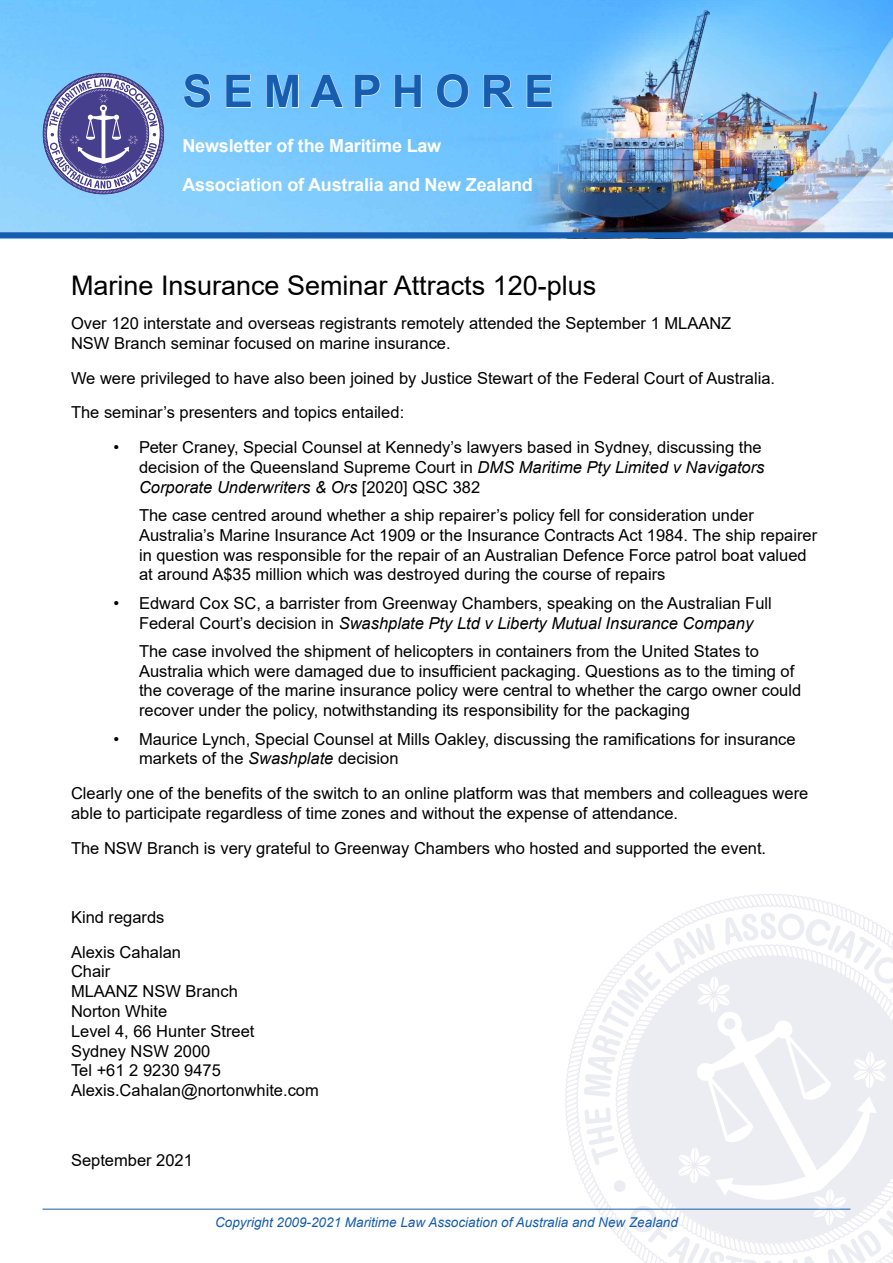
<style>
.page{position:relative;width:893px;height:1263px;background:#fff}
.page>*{position:absolute;margin:0;border:0;box-sizing:border-box;transform-origin:0 0}
.t1{font:700 45px "Arial";color:#175daf}
.t2{font:27px "Arial";color:#000}
.t3{font:700 18px/39px "Arial";letter-spacing:-.01em;color:#fff}
.t4{font:16.5px/19.8px "Arial";color:#000}
.t5{font:italic 13.5px "Arial";color:#175daf}
.s1{font-style:italic}
</style>
<div class="page">
<svg style="left:564px;top:1015px;width:20px;height:194px"></svg>
<svg style="left:697px;top:894px;width:148px;height:14px"></svg>
<svg style="left:584px;top:912px;width:309px;height:351px"></svg>
<hr style="left:43px;top:1209px;width:807px;height:1px;background:#175daf">
<img style="left:0;top:0;width:893px;height:232px">
<svg style="left:43px;top:73px;width:121px;height:121px;background:#7b87bd"></svg>
<div style="left:0;top:232px;width:893px;height:6px;background:#175daf"></div>
<svg style="left:183px;top:74px;width:28px;height:34px"></svg>
<svg style="left:226px;top:74px;width:26px;height:34px"></svg>
<svg style="left:266px;top:74px;width:33px;height:34px"></svg>
<svg style="left:309px;top:74px;width:35px;height:34px"></svg>
<svg style="left:354px;top:74px;width:27px;height:34px"></svg>
<svg style="left:394px;top:74px;width:28px;height:34px"></svg>
<svg style="left:436px;top:74px;width:33px;height:34px"></svg>
<svg style="left:483px;top:74px;width:31px;height:34px"></svg>
<svg style="left:526px;top:74px;width:26px;height:34px"></svg>
<h1 class="t1" style="left:182px;top:60px;width:373px">S E M A P H O R E</h1>
<p class="t3" style="left:182px;top:126px;width:352px">Newsletter of the Maritime Law<br>Association of Australia and New Zealand</p>
<h2 class="t2" style="left:71px;top:266px;width:527px">Marine Insurance Seminar Attracts 120-plus</h2>
<p class="t4" style="left:71px;top:313px;width:662px">Over 120 interstate and overseas registrants remotely attended the September 1 MLAANZ<br>NSW Branch seminar focused on marine insurance.</p>
<p class="t4" style="left:71px;top:360px;width:706px;line-height:34.7px">We were privileged to have also been joined by Justice Stewart of the Federal Court of Australia.<br>The seminar’s presenters and topics entailed:</p>
<p class="t4" style="left:139px;top:437px;width:627px;text-indent:-26px">• Peter Craney, Special Counsel at Kennedy’s lawyers based in Sydney, discussing the decision of the Queensland Supreme Court in <span class="s1">DMS Maritime Pty Limited v Navigators<br>Corporate Underwriters &amp; Ors</span> [2020] QSC 382</p>
<p class="t4" style="left:139px;top:505px;width:680px">The case centred around whether a ship repairer’s policy fell for consideration under Australia’s Marine Insurance Act 1909 or the Insurance Contracts Act 1984. The ship repairer in question was responsible for the repair of an Australian Defence Force patrol boat valued at around A$35 million which was destroyed during the course of repairs</p>
<p class="t4" style="left:114px;top:593px;width:660px;text-align:center">• Edward Cox SC, a barrister from Greenway Chambers, speaking on the Australian Full<br>Federal Court’s decision in <span class="s1">Swashplate Pty Ltd v Liberty Mutual Insurance Company</span></p>
<p class="t4" style="left:139px;top:641px;width:664px">The case involved the shipment of helicopters in containers from the United States to Australia which were damaged due to insufficient packaging. Questions as to the timing of the coverage of the marine insurance policy were central to whether the cargo owner could recover under the policy, notwithstanding its responsibility for the packaging</p>
<p class="t4" style="left:139px;top:729px;width:658px;text-indent:-26px">• Maurice Lynch, Special Counsel at Mills Oakley, discussing the ramifications for insurance markets of the <span class="s1">Swashplate</span> decision</p>
<p class="t4" style="left:71px;top:783px;width:739px">Clearly one of the benefits of the switch to an online platform was that members and colleagues were able to participate regardless of time zones and without the expense of attendance.</p>
<p class="t4" style="left:71px;top:838px;width:697px">The NSW Branch is very grateful to Greenway Chambers who hosted and supported the event.</p>
<p class="t4" style="left:71px;top:900px;width:112px;line-height:34.7px">Kind regards<br>Alexis Cahalan</p>
<p class="t4" style="left:71px;top:961px;width:249px">Chair<br>MLAANZ NSW Branch<br>Norton White<br>Level 4, 66 Hunter Street<br>Sydney NSW 2000<br>Tel +61 2 9230 9475<br>Alexis.Cahalan@nortonwhite.com</p>
<p class="t4" style="left:71px;top:1150px;width:123px">September 2021</p>
<p class="t5" style="left:215px;top:1213px;width:464px">Copyright 2009-2021 Maritime Law Association of Australia and New Zealand</p>
</div>
